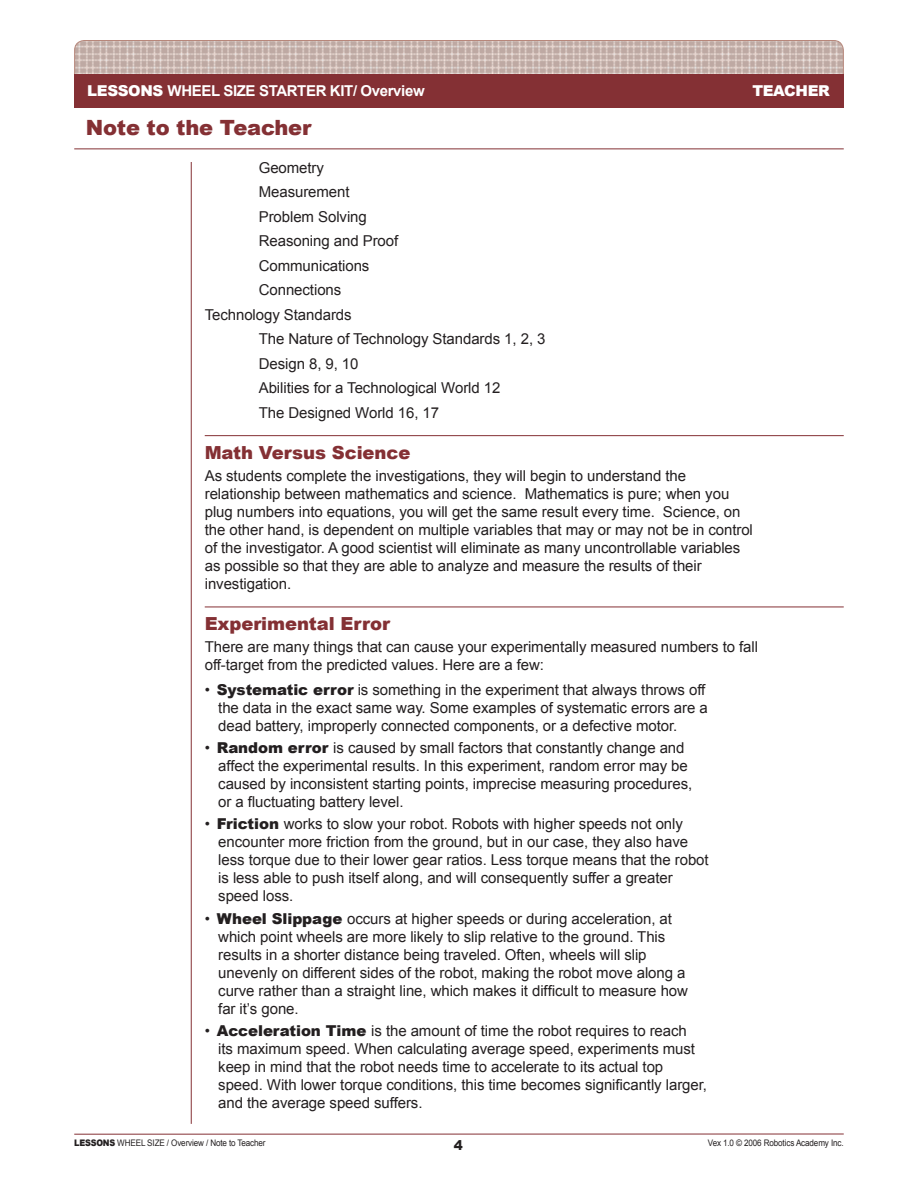
<style>
.page{position:relative;width:918px;height:1188px;background:#fff}
.page>*{position:absolute;margin:0;border:0;box-sizing:border-box;transform-origin:0 0}
.t1{font:900 21px "Arial";letter-spacing:-.01em;color:#843034}
.t2{font:900 18px "Arial";letter-spacing:-.005em;color:#843034}
.t3{font:15px/18px "Arial";letter-spacing:-.005em;color:#231f20}
.t4{font:700 15px "Arial";letter-spacing:-.025em;color:#fff}
.t5{font:900 15px "Arial";letter-spacing:-.025em;color:#fff}
.t6{font:900 13.5px "Arial";color:#231f20}
.t7{font:9px "Arial";letter-spacing:-.015em;color:#231f20;scale:.9 1}
.s1{font-weight:900}
</style>
<div class="page">
<img style="left:75px;top:40px;width:768px;height:34px">
<div style="left:74px;top:40px;width:770px;height:57px;border:1px solid #b7877b;border-radius:10px"></div>
<div style="left:74px;top:74px;width:770px;height:34px;background:#843034"></div>
<hr style="left:74px;top:148px;width:770px;height:1px;background:#843034">
<hr style="left:74px;top:1134px;width:770px;height:1px;background:#843034">
<hr style="left:191px;top:162px;width:1px;height:962px;background:#843034">
<hr style="left:205px;top:435px;width:639px;height:1px;background:#843034">
<hr style="left:205px;top:607px;width:639px;height:1px;background:#843034">
<p class="t4" style="left:87px;top:81px;width:339px"><span class="s1">LESSONS</span> WHEEL SIZE STARTER KIT/ Overview</p>
<p class="t5" style="left:752px;top:80px;width:79px">TEACHER</p>
<h1 class="t1" style="left:86px;top:112px;width:227px">Note to the Teacher</h1>
<p class="t3" style="left:259px;top:159px;width:67px">Geometry</p>
<p class="t3" style="left:259px;top:183px;width:92px">Measurement</p>
<p class="t3" style="left:259px;top:208px;width:110px">Problem Solving</p>
<p class="t3" style="left:259px;top:232px;width:141px">Reasoning and Proof</p>
<p class="t3" style="left:259px;top:257px;width:112px">Communications</p>
<p class="t3" style="left:259px;top:281px;width:84px">Connections</p>
<p class="t3" style="left:205px;top:306px;width:148px">Technology Standards</p>
<p class="t3" style="left:259px;top:330px;width:288px">The Nature of Technology Standards 1, 2, 3</p>
<p class="t3" style="left:259px;top:355px;width:101px">Design 8, 9, 10</p>
<p class="t3" style="left:259px;top:379px;width:243px">Abilities for a Technological World 12</p>
<p class="t3" style="left:259px;top:404px;width:182px">The Designed World 16, 17</p>
<p class="t2" style="left:205px;top:439px;width:207px">Math Versus Science</p>
<p class="t3" style="left:205px;top:467px;width:550px">As students complete the investigations, they will begin to understand the relationship between mathematics and science. Mathematics is pure; when you plug numbers into equations, you will get the same result every time. Science, on the other hand, is dependent on multiple variables that may or may not be in control of the investigator. A good scientist will eliminate as many uncontrollable variables as possible so that they are able to analyze and measure the results of their investigation.</p>
<p class="t2" style="left:205px;top:611px;width:187px">Experimental Error</p>
<p class="t3" style="left:205px;top:638px;width:555px">There are many things that can cause your experimentally measured numbers to fall off-target from the predicted values. Here are a few:</p>
<p class="t3" style="left:218px;top:681px;width:491px;text-indent:-14px">• <span class="s1">Systematic error</span> is something in the experiment that always throws off the data in the exact same way. Some examples of systematic errors are a dead battery, improperly connected components, or a defective motor.</p>
<p class="t3" style="left:218px;top:739px;width:476px;text-indent:-14px">• <span class="s1">Random error</span> is caused by small factors that constantly change and affect the experimental results. In this experiment, random error may be caused by inconsistent starting points, imprecise measuring procedures, or a fluctuating battery level.</p>
<p class="t3" style="left:218px;top:815px;width:492px;text-indent:-14px">• <span class="s1">Friction</span> works to slow your robot. Robots with higher speeds not only encounter more friction from the ground, but in our case, they also have less torque due to their lower gear ratios. Less torque means that the robot is less able to push itself along, and will consequently suffer a greater speed loss.</p>
<p class="t3" style="left:218px;top:910px;width:471px;text-indent:-14px">• <span class="s1">Wheel Slippage</span> occurs at higher speeds or during acceleration, at which point wheels are more likely to slip relative to the ground. This results in a shorter distance being traveled. Often, wheels will slip unevenly on different sides of the robot, making the robot move along a curve rather than a straight line, which makes it difficult to measure how far it’s gone.</p>
<p class="t3" style="left:218px;top:1022px;width:490px;text-indent:-14px">• <span class="s1">Acceleration Time</span> is the amount of time the robot requires to reach<br>its maximum speed. When calculating average speed, experiments must keep in mind that the robot needs time to accelerate to its actual top speed. With lower torque conditions, this time becomes significantly larger, and the average speed suffers.</p>
<p class="t7" style="left:74px;top:1136px;width:214px"><span class="s1">LESSONS</span> WHEEL SIZE / Overview / Note to Teacher</p>
<p class="t6" style="left:454px;top:1135px;width:11px">4</p>
<p class="t7" style="left:708px;top:1136px;width:152px">Vex 1.0 © 2006 Robotics Academy Inc.</p>
</div>
